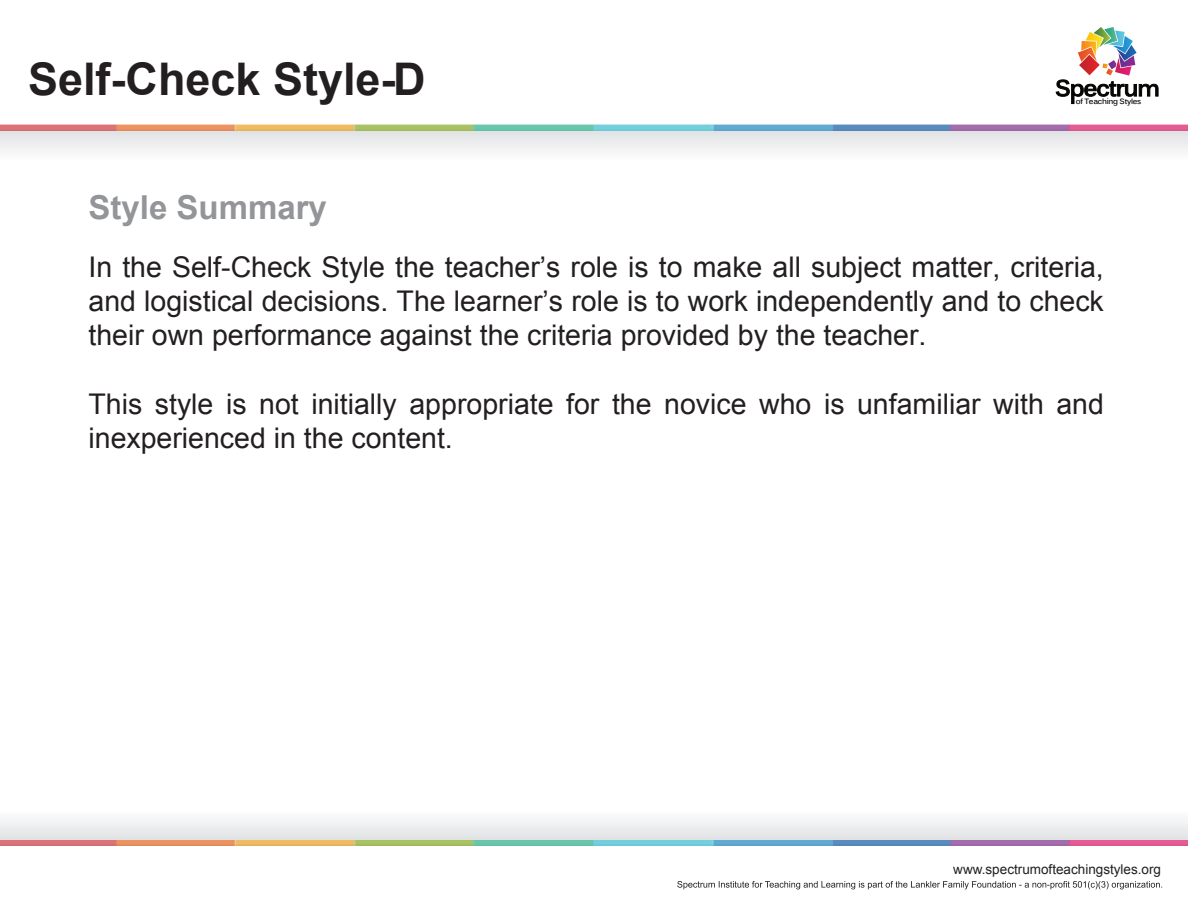
<style>
.page{position:relative;width:1188px;height:918px;background:#fff}
.page>*{position:absolute;margin:0;border:0;box-sizing:border-box;transform-origin:0 0}
.t1{font:700 45px "Arial";color:#231f20}
.t2{font:700 33px "Arial";color:#939598}
.t3{font:28.5px/34.2px "Arial";color:#231f20;text-align:justify}
.t4{font:13.5px "Arial";color:#231f20}
.t5{font:700 7.65px "Kalinga";letter-spacing:-.035em;color:#050504}
</style>
<div class="page">
<svg style="left:677px;top:881px;width:485px;height:8px"></svg>
<div style="left:0;top:131px;width:1188px;height:43px;background:linear-gradient(to bottom,#e3e4e6,#fff)"></div>
<img style="left:0;top:124px;width:1188px;height:7px">
<img style="left:0;top:839px;width:1188px;height:7px">
<div style="left:0;top:796px;width:1188px;height:43px;background:linear-gradient(to bottom,#fff,#e5e6e7)"></div>
<svg style="left:1055px;top:27px;width:104px;height:77px"></svg>
<h1 class="t1" style="left:28px;top:50px;width:399px">Self-Check Style-D</h1>
<p class="t2" style="left:88px;top:186px;width:240px">Style Summary</p>
<p class="t5" style="left:1076px;top:96px;width:67px">of Teaching Styles</p>
<p class="t3" style="left:88px;top:250px;width:1017px">In the Self-Check Style the teacher’s role is to make all subject matter, criteria, and logistical decisions. The learner’s role is to work independently and to check their own performance against the criteria provided by the teacher.</p>
<p class="t3" style="left:88px;top:387px;width:1017px">This style is not initially appropriate for the novice who is unfamiliar with and inexperienced in the content.</p>
<p class="t4" style="left:953px;top:860px;width:209px">www.spectrumofteachingstyles.org</p>
</div>
